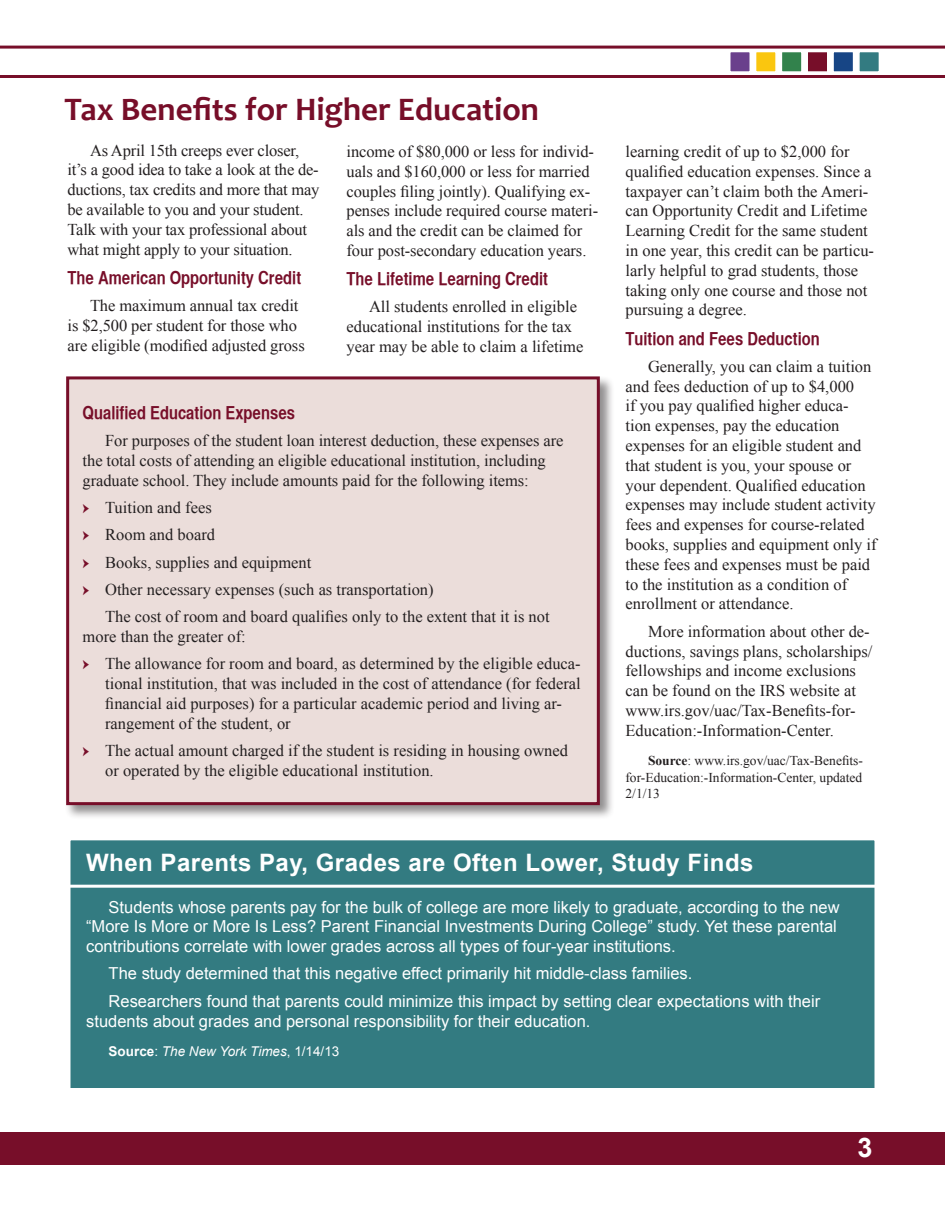
<style>
.page{position:relative;width:945px;height:1215px;background:#fff}
.page>*{position:absolute;margin:0;border:0;box-sizing:border-box;transform-origin:0 0}
.candara_head{font:700 33px "Candara";color:#770e29}
.t1{font:700 27px "Arial";color:#fff}
.arial_box_head{font:700 24px "Arial";letter-spacing:.02em;color:#fff}
.helv_subhead{font:18px "Helvetica CY Bold";color:#770e29}
.Body{font:16.5px/19.8px "Times New Roman";color:#231f20}
.Body_Box{font:16.5px/19.8px "Arial";color:#fff}
.Body-2{font:13.5px/16.2px "Times New Roman";color:#231f20;text-align:justify}
.Body_Box-2{font:italic 13.5px "Arial";color:#fff}
.s1{font-family:"Minion Pro";color:#770e29}
.s2{font-weight:700}
.s3{font-weight:700;font-style:normal}
.s4{font-style:normal}
</style>
<div class="page">
<div style="left:0;top:1132px;width:945px;height:33px;background:#770e29"></div>
<svg style="left:0;top:46px;width:945px;height:32px"></svg>
<div style="left:832px;top:51px;width:22px;height:22px;background:#174585;border:2px solid #fff"></div>
<div style="left:806px;top:51px;width:23px;height:22px;background:#770e29;border:2px solid #fff"></div>
<div style="left:781px;top:51px;width:22px;height:22px;background:#32824c;border:2px solid #fff"></div>
<div style="left:755px;top:51px;width:22px;height:22px;background:#fac60f;border:2px solid #fff"></div>
<div style="left:729px;top:51px;width:22px;height:22px;background:#6a408c;border:2px solid #fff"></div>
<div style="left:858px;top:51px;width:22px;height:22px;background:#337b81;border:2px solid #fff"></div>
<div style="left:68px;top:837px;width:810px;height:254px;background:#337b81;border:3px solid #fff"></div>
<hr style="left:65px;top:885px;width:819px;height:3px;background:#fff">
<div style="left:65px;top:375px;width:550px;height:445px;background:#231f20;opacity:.5"></div>
<div style="left:68px;top:378px;width:530px;height:426px;background:#ebddda"></div>
<div style="left:66px;top:376px;width:534px;height:429px;border:3px solid #770e29"></div>
<p class="candara_head" style="left:64px;top:88px;width:476px">Tax Benefits for Higher Education</p>
<p class="Body" style="left:68px;top:140px;width:254px;text-indent:22px">As April 15th creeps ever closer, it’s a good idea to take a look at the de&shy;ductions, tax credits and more that may be available to you and your student.<br>Talk with your tax professional about what might apply to your situation.</p>
<p class="helv_subhead" style="left:68px;top:266px;width:235px">The American Opportunity Credit</p>
<p class="Body" style="left:68px;top:295px;width:239px;text-indent:22px">The maximum annual tax credit is $2,500 per student for those who are eligible (modified adjusted gross</p>
<p class="Body" style="left:346px;top:141px;width:253px">income of $80,000 or less for individ&shy;uals and $160,000 or less for married couples filing jointly). Qualifying ex&shy;penses include required course materi&shy;als and the credit can be claimed for four post-secondary education years.</p>
<p class="helv_subhead" style="left:346px;top:268px;width:203px">The Lifetime Learning Credit</p>
<p class="Body" style="left:346px;top:297px;width:238px;text-indent:22px">All students enrolled in eligible educational institutions for the tax year may be able to claim a lifetime</p>
<p class="helv_subhead" style="left:83px;top:402px;width:214px">Qualified Education Expenses</p>
<p class="Body" style="left:83px;top:430px;width:482px;text-indent:22px">For purposes of the student loan interest deduction, these expenses are the total costs of attending an eligible educational institution, including graduate school. They include amounts paid for the following items:</p>
<p class="Body" style="left:83px;top:497px;width:131px"><span class="s1">ӹ</span> Tuition and fees</p>
<p class="Body" style="left:83px;top:525px;width:134px"><span class="s1">ӹ</span> Room and board</p>
<p class="Body" style="left:83px;top:552px;width:230px"><span class="s1">ӹ</span> Books, supplies and equipment</p>
<p class="Body" style="left:83px;top:579px;width:353px"><span class="s1">ӹ</span> Other necessary expenses (such as transportation)</p>
<p class="Body" style="left:83px;top:607px;width:469px;text-indent:22px">The cost of room and board qualifies only to the extent that it is not more than the greater of:</p>
<p class="Body" style="left:105px;top:654px;width:477px;text-indent:-22px"><span class="s1">ӹ</span> The allowance for room and board, as determined by the eligible educa&shy;tional institution, that was included in the cost of attendance (for federal financial aid purposes) for a particular academic period and living ar&shy;rangement of the student, or</p>
<p class="Body" style="left:105px;top:740px;width:464px;text-indent:-22px"><span class="s1">ӹ</span> The actual amount charged if the student is residing in housing owned or operated by the eligible educational institution.</p>
<p class="Body" style="left:626px;top:141px;width:250px">learning credit of up to $2,000 for qualified education expenses. Since a taxpayer can’t claim both the Ameri&shy;can Opportunity Credit and Lifetime Learning Credit for the same student in one year, this credit can be particu&shy;larly helpful to grad students, those taking only one course and those not pursuing a degree.</p>
<p class="helv_subhead" style="left:626px;top:327px;width:196px">Tuition and Fees Deduction</p>
<p class="Body" style="left:626px;top:356px;width:253px;text-indent:22px">Generally, you can claim a tuition and fees deduction of up to $4,000<br>if you pay qualified higher educa&shy;tion expenses, pay the education expenses for an eligible student and that student is you, your spouse or your dependent. Qualified education expenses may include student activity fees and expenses for course-related books, supplies and equipment only if these fees and expenses must be paid to the institution as a condition of enrollment or attendance.</p>
<p class="Body" style="left:626px;top:621px;width:249px;text-indent:22px">More information about other de&shy;ductions, savings plans, scholarships/ fellowships and income exclusions can be found on the IRS website at www.irs.gov/uac/Tax-Benefits-for-Education:-Information-Center.</p>
<p class="Body-2" style="left:626px;top:753px;width:239px;text-indent:22px"><span class="s2">Source</span>: www.irs.gov/uac/Tax-Benefits&shy;for-Education:-Information-Center, updated 2/1/13</p>
<p class="arial_box_head" style="left:86px;top:847px;width:669px">When Parents Pay, Grades are Often Lower, Study Finds</p>
<p class="Body_Box" style="left:86px;top:897px;width:755px;text-indent:22px">Students whose parents pay for the bulk of college are more likely to graduate, according to the new “More Is More or More Is Less? Parent Financial Investments During College” study. Yet these parental contributions correlate with lower grades across all types of four-year institutions.</p>
<p class="Body_Box" style="left:109px;top:964px;width:585px">The study determined that this negative effect primarily hit middle-class families.</p>
<p class="Body_Box" style="left:86px;top:991px;width:736px;text-indent:22px">Researchers found that parents could minimize this impact by setting clear expectations with their students about grades and personal responsibility for their education.</p>
<p class="Body_Box-2" style="left:109px;top:1043px;width:232px"><span class="s3">Source</span><span class="s4">:</span> The New York Times<span class="s4">, 1/14/13</span></p>
<p class="t1" style="left:857px;top:1129px;width:17px">3</p>
</div>
